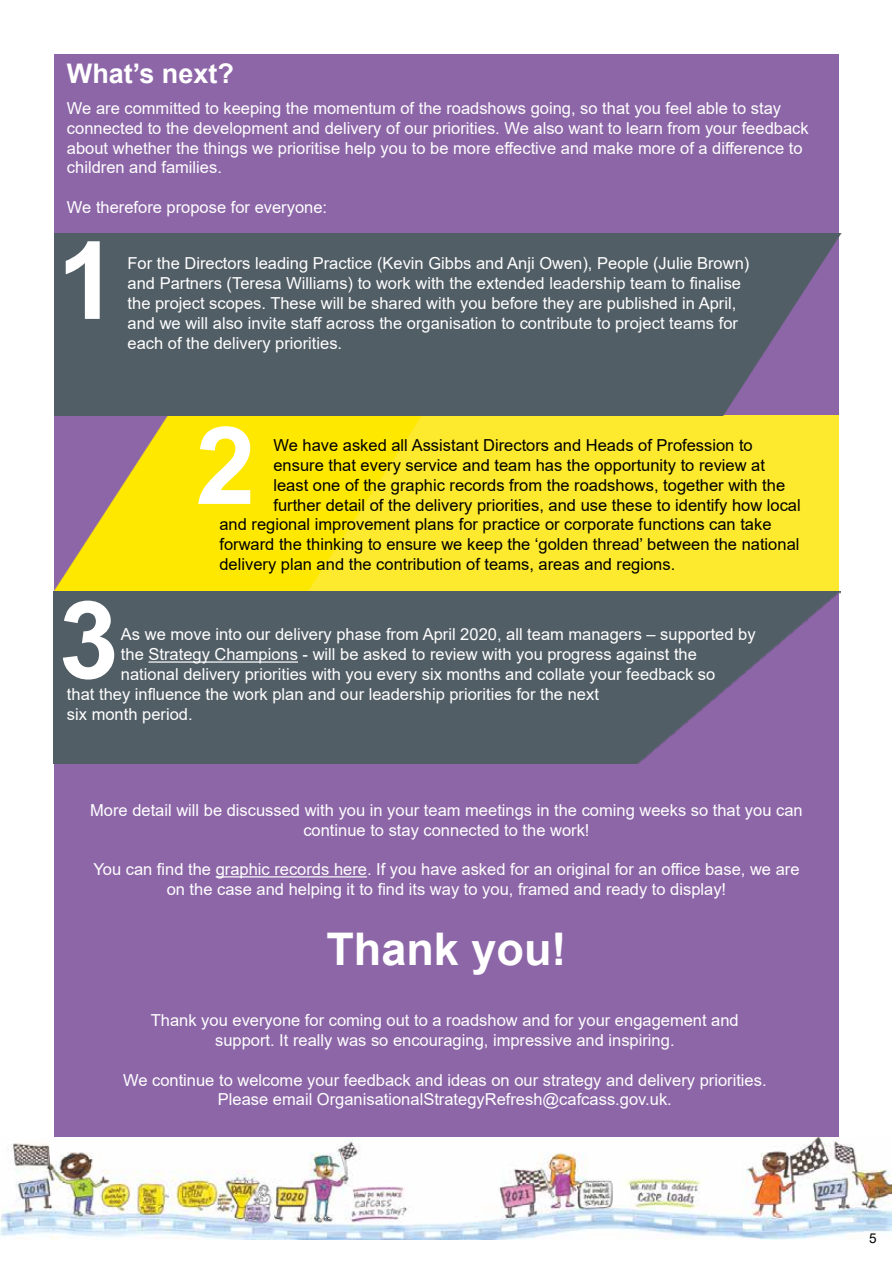
<style>
.page{position:relative;width:893px;height:1263px;background:#fff}
.page>*{position:absolute;margin:0;border:0;box-sizing:border-box;transform-origin:0 0}
.t1{font:700 108px "Arial";color:#fff}
.t2{font:700 45px "Arial";color:#fff}
.t3{font:700 27px "Arial";color:#fff}
.t4{font:16.5px/19.8px "Arial";color:#fff;text-align:center}
.t5{font:16.5px "Arial";color:#000}
.t6{font:13.5px "Arial";color:#000}
</style>
<div class="page">
<div style="left:54px;top:54px;width:785px;height:1155px;background:#8d66a8"></div>
<img style="left:54px;top:416px;width:785px;height:175px">
<img style="left:0;top:1138px;width:891px;height:101px">
<img style="left:54px;top:234px;width:787px;height:182px">
<img style="left:53px;top:591px;width:787px;height:172px">
<hr style="left:148px;top:661px;width:150px;height:2px;background:#fff">
<hr style="left:216px;top:876px;width:151px;height:1px;background:#fff">
<h3 class="t3" style="left:67px;top:55px;width:169px">What’s next?</h3>
<p class="t4" style="left:67px;top:98px;width:743px;text-align:left">We are committed to keeping the momentum of the roadshows going, so that you feel able to stay connected to the development and delivery of our priorities. We also want to learn from your feedback about whether the things we prioritise help you to be more effective and make more of a difference to children and families.</p>
<p class="t4" style="left:67px;top:197px;width:262px">We therefore propose for everyone:</p>
<h1 class="t1" style="left:57px;top:205px;width:62px">1</h1>
<p class="t4" style="left:128px;top:253px;width:623px;text-align:left">For the Directors leading Practice (Kevin Gibbs and Anji Owen), People (Julie Brown) and Partners (Teresa Williams) to work with the extended leadership team to finalise the project scopes. These will be shared with you before they are published in April, and we will also invite staff across the organisation to contribute to project teams for</p>
<p class="t4" style="left:128px;top:333px;width:216px">each of the delivery priorities.</p>
<h1 class="t1" style="left:196px;top:390px;width:62px">2</h1>
<p class="t5" style="left:273px;top:434px;width:481px">We have asked all Assistant Directors and Heads of Profession to</p>
<p class="t5" style="left:273px;top:454px;width:493px">ensure that every service and team has the opportunity to review at</p>
<p class="t5" style="left:273px;top:474px;width:513px">least one of the graphic records from the roadshows, together with the</p>
<p class="t5" style="left:273px;top:493px;width:529px">further detail of the delivery priorities, and use these to identify how local</p>
<p class="t5" style="left:219px;top:513px;width:554px">and regional improvement plans for practice or corporate functions can take</p>
<p class="t5" style="left:219px;top:533px;width:582px">forward the thinking to ensure we keep the ‘golden thread’ between the national</p>
<p class="t5" style="left:219px;top:553px;width:457px">delivery plan and the contribution of teams, areas and regions.</p>
<h1 class="t1" style="left:59px;top:564px;width:62px">3</h1>
<p class="t4" style="left:121px;top:625px;width:636px">As we move into our delivery phase from April 2020, all team managers – supported by</p>
<p class="t4" style="left:121px;top:644px;width:577px">the Strategy Champions - will be asked to review with you progress against the</p>
<p class="t4" style="left:121px;top:664px;width:596px">national delivery priorities with you every six months and collate your feedback so</p>
<p class="t4" style="left:67px;top:684px;width:533px">that they influence the work plan and our leadership priorities for the next</p>
<p class="t4" style="left:67px;top:704px;width:127px">six month period.</p>
<p class="t4" style="left:90px;top:800px;width:714px">More detail will be discussed with you in your team meetings in the coming weeks so that you can continue to stay connected to the work!</p>
<p class="t4" style="left:93px;top:859px;width:708px">You can find the graphic records here. If you have asked for an original for an office base, we are on the case and helping it to find its way to you, framed and ready to display!</p>
<h2 class="t2" style="left:326px;top:917px;width:242px">Thank you!</h2>
<p class="t4" style="left:151px;top:1010px;width:589px">Thank you everyone for coming out to a roadshow and for your engagement and support. It really was so encouraging, impressive and inspiring.</p>
<p class="t4" style="left:123px;top:1070px;width:645px">We continue to welcome your feedback and ideas on our strategy and delivery priorities.<br>Please email OrganisationalStrategyRefresh@cafcass.gov.uk.</p>
<p class="t6" style="left:869px;top:1229px;width:9px">5</p>
</div>
